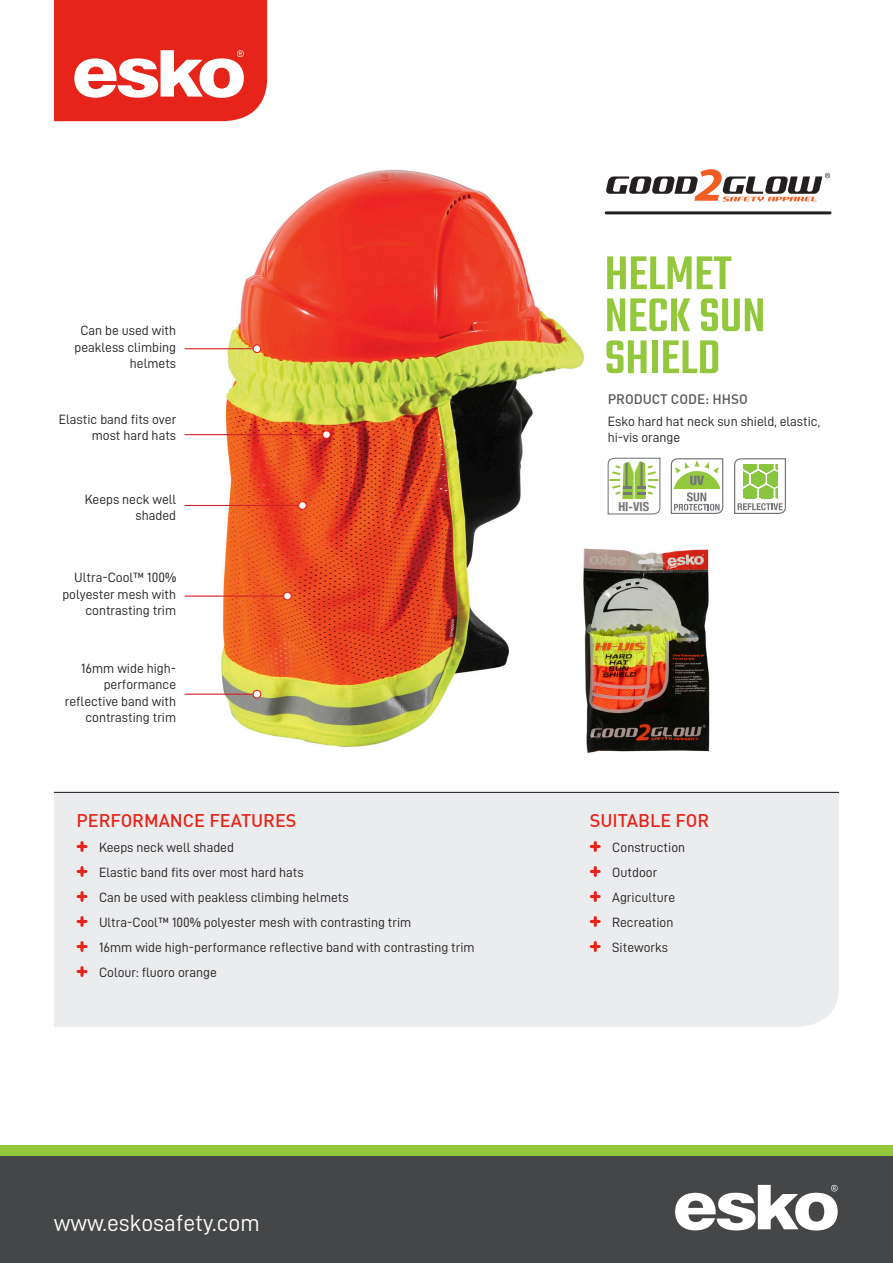
<style>
.page{position:relative;width:893px;height:1263px;background:#fff}
.page>*{position:absolute;margin:0;border:0;box-sizing:border-box;transform-origin:0 0}
.t1{font:500 51.9px/42px "Teko";color:#94c83c}
.New_Buletts{font:23.55px "D DIN";color:#fff}
.t2{font:500 18px "DIN";color:#e72419}
.t3{font:13.5px/16.5px "D DIN";color:#231f20;text-align:right}
.t4{font:500 13.5px "DIN";color:#57585a}
.t5{font:700 condensed 12.45px "Helvetica Neue";color:#757679}
</style>
<div class="page">
<img style="left:184px;top:169px;width:513px;height:578px">
<div style="left:54px;top:791px;width:785px;height:236px;background:#ebecee"></div>
<svg style="left:54px;top:0;width:213px;height:121px"></svg>
<hr style="left:185px;top:595px;width:102px;height:2px;background:#d1232a">
<div style="left:284px;top:592px;width:7px;height:8px;background:#fff;border-radius:50%"></div>
<div style="left:283px;top:592px;width:9px;height:8px;border:1px solid #e72419;border-radius:50%"></div>
<hr style="left:185px;top:505px;width:117px;height:1px;background:#d1232a">
<svg style="left:299px;top:502px;width:7px;height:7px"></svg>
<div style="left:298px;top:501px;width:9px;height:9px;border:1px solid #e72419;border-radius:50%"></div>
<hr style="left:185px;top:434px;width:141px;height:1px;background:#d1232a">
<div style="left:323px;top:431px;width:7px;height:7px;background:#fff;border-radius:50%"></div>
<div style="left:322px;top:430px;width:9px;height:9px;border:1px solid #e72419;border-radius:50%"></div>
<hr style="left:185px;top:694px;width:72px;height:1px;background:#d1232a">
<div style="left:253px;top:690px;width:8px;height:8px;background:#fff;border-radius:50%"></div>
<div style="left:253px;top:690px;width:8px;height:8px;border:1px solid #e72419;border-radius:50%"></div>
<hr style="left:185px;top:348px;width:72px;height:1px;background:#d1232a">
<div style="left:253px;top:345px;width:8px;height:8px;background:#fff;border-radius:50%"></div>
<div style="left:253px;top:344px;width:8px;height:9px;border:1px solid #e72419;border-radius:50%"></div>
<svg style="left:78px;top:842px;width:8px;height:8px"></svg>
<svg style="left:78px;top:867px;width:8px;height:8px"></svg>
<svg style="left:78px;top:892px;width:8px;height:8px"></svg>
<svg style="left:78px;top:917px;width:8px;height:8px"></svg>
<svg style="left:78px;top:942px;width:8px;height:8px"></svg>
<svg style="left:78px;top:967px;width:8px;height:8px"></svg>
<svg style="left:591px;top:842px;width:8px;height:8px"></svg>
<svg style="left:591px;top:867px;width:8px;height:8px"></svg>
<svg style="left:591px;top:892px;width:8px;height:8px"></svg>
<svg style="left:591px;top:917px;width:8px;height:8px"></svg>
<svg style="left:591px;top:942px;width:8px;height:8px"></svg>
<hr style="left:54px;top:792px;width:785px;height:1px;background:#231f20">
<img style="left:557px;top:527px;width:153px;height:226px">
<svg style="left:607px;top:457px;width:54px;height:58px"></svg>
<svg style="left:670px;top:458px;width:54px;height:56px"></svg>
<svg style="left:734px;top:458px;width:52px;height:56px"></svg>
<div style="left:0;top:1151px;width:893px;height:112px;background:#454647"></div>
<div style="left:0;top:1145px;width:893px;height:11px;background:#94c83c"></div>
<svg style="left:675px;top:1185px;width:163px;height:45px"></svg>
<svg style="left:606px;top:169px;width:224px;height:32px"></svg>
<hr style="left:606px;top:211px;width:224px;height:3px;background:#231f20">
<p class="t3" style="left:75px;top:322px;width:103px">Can be used with peakless climbing helmets</p>
<p class="t3" style="left:59px;top:411px;width:119px">Elastic band fits over most hard hats</p>
<p class="t3" style="left:85px;top:491px;width:93px">Keeps neck well shaded</p>
<p class="t3" style="left:62px;top:569px;width:115px">Ultra-Cool™ 100% polyester mesh with contrasting trim</p>
<p class="t3" style="left:65px;top:660px;width:113px">16mm wide high&shy;performance reflective band with contrasting trim</p>
<p class="t2" style="left:77px;top:809px;width:221px">PERFORMANCE FEATURES</p>
<p class="t3" style="left:99px;top:839px;width:136px">Keeps neck well shaded</p>
<p class="t3" style="left:99px;top:864px;width:206px">Elastic band fits over most hard hats</p>
<p class="t3" style="left:99px;top:889px;width:251px">Can be used with peakless climbing helmets</p>
<p class="t3" style="left:99px;top:914px;width:314px">Ultra-Cool™ 100% polyester mesh with contrasting trim</p>
<p class="t3" style="left:99px;top:939px;width:377px">16mm wide high-performance reflective band with contrasting trim</p>
<p class="t3" style="left:99px;top:964px;width:119px">Colour: fluoro orange</p>
<p class="New_Buletts" style="left:54px;top:1209px;width:208px">www.eskosafety.com</p>
<p class="t1" style="left:605px;top:256px;width:162px">HELMET<br>NECK SUN<br>SHIELD</p>
<p class="t4" style="left:608px;top:390px;width:142px">PRODUCT CODE: HHSO</p>
<p class="t3" style="left:608px;top:413px;width:214px;text-align:left">Esko hard hat neck sun shield, elastic, hi-vis orange</p>
<p class="t5" style="left:618px;top:499px;width:32px">HI-VIS</p>
<p class="t2" style="left:590px;top:809px;width:121px">SUITABLE FOR</p>
<p class="t3" style="left:612px;top:839px;width:74px">Construction</p>
<p class="t3" style="left:612px;top:864px;width:46px">Outdoor</p>
<p class="t3" style="left:612px;top:889px;width:64px">Agriculture</p>
<p class="t3" style="left:612px;top:914px;width:63px">Recreation</p>
<p class="t3" style="left:612px;top:939px;width:57px">Siteworks</p>
</div>
